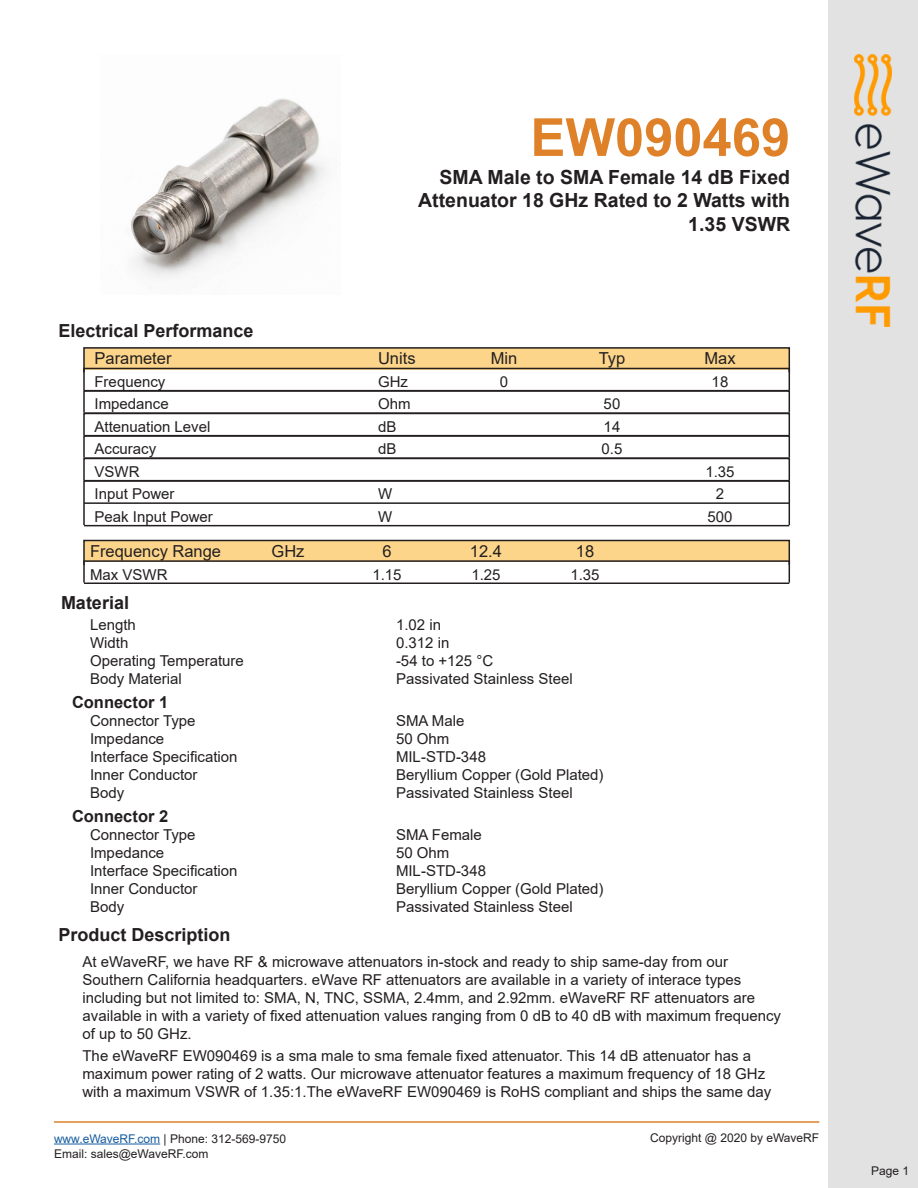
<style>
.page{position:relative;width:918px;height:1188px;background:#fff}
.page>*{position:absolute;margin:0;border:0;box-sizing:border-box;transform-origin:0 0}
.Part_Number{font:700 52.5px "Arial";color:#df8129}
.Part_Description{font:700 19.5px/23.4px "Arial";color:#231f20;text-align:right}
.Body_Section_Header{font:700 18px "Arial";color:#231f20}
.Plot_Drawing_Heading{font:700 18px "Arial";color:#231f20}
.Body_electrical_5_co{font:16.5px "Arial";color:#231f20}
.Body_electrical_3_co{font:16.5px "Arial";color:#231f20}
.Body_Sub_Section_Hea{font:700 16.5px "Arial";color:#231f20}
.LongDescription{font:15px/18px "Arial";color:#231f20}
.Body_1_Column{font:15px "Arial";color:#231f20}
.Body_electrical_3_co-2{font:15px "Arial";color:#231f20}
.Body_electrical_5_co-2{font:15px "Arial";color:#231f20}
.t1{font:12px "Arial";color:#231f20}
.s1{color:#175d9e}
</style>
<div class="page">
<hr style="left:54px;top:1121px;width:765px;height:2px;background:#df8129">
<hr style="left:54px;top:1144px;width:106px;height:1px;background:#175d9e">
<div style="left:828px;top:0;width:90px;height:1188px;background:#e2e2e2"></div>
<img style="left:855px;top:54px;width:36px;height:274px">
<div style="left:84px;top:348px;width:705px;height:21px;background:#fcd58b"></div>
<div style="left:83px;top:347px;width:707px;height:26px;border:2px solid #231f20"></div>
<div style="left:83px;top:368px;width:707px;height:23px;border:2px solid #231f20"></div>
<div style="left:83px;top:390px;width:707px;height:23px;border:2px solid #231f20"></div>
<hr style="left:84px;top:412px;width:705px;height:2px;background:#231f20">
<div style="left:83px;top:413px;width:707px;height:23px;border:2px solid #231f20"></div>
<div style="left:83px;top:435px;width:707px;height:23px;border:2px solid #231f20"></div>
<hr style="left:84px;top:457px;width:705px;height:2px;background:#231f20">
<div style="left:83px;top:458px;width:707px;height:23px;border:2px solid #231f20"></div>
<div style="left:83px;top:480px;width:707px;height:46px;border:2px solid #231f20"></div>
<hr style="left:84px;top:502px;width:705px;height:2px;background:#231f20">
<hr style="left:84px;top:525px;width:705px;height:1px;background:#231f20">
<div style="left:84px;top:540px;width:705px;height:22px;background:#fcd58b"></div>
<div style="left:83px;top:540px;width:707px;height:26px;border:2px solid #231f20"></div>
<div style="left:83px;top:560px;width:707px;height:23px;border:2px solid #231f20"></div>
<hr style="left:84px;top:583px;width:705px;height:1px;background:#231f20">
<img style="left:131px;top:99px;width:196px;height:180px">
<p class="Part_Number" style="left:530px;top:100px;width:261px">EW090469</p>
<p class="Part_Description" style="left:418px;top:165px;width:373px">SMA Male to SMA Female 14 dB Fixed<br>Attenuator 18 GHz Rated to 2 Watts with<br>1.35 VSWR</p>
<p class="Body_Section_Header" style="left:58px;top:318px;width:197px">Electrical Performance</p>
<p class="Body_electrical_3_co" style="left:94px;top:347px;width:79px">Parameter</p>
<p class="Body_electrical_3_co" style="left:378px;top:347px;width:39px">Units</p>
<p class="Body_electrical_3_co" style="left:491px;top:347px;width:28px">Min</p>
<p class="Body_electrical_3_co" style="left:599px;top:347px;width:28px">Typ</p>
<p class="Body_electrical_3_co" style="left:704px;top:347px;width:33px">Max</p>
<p class="Body_electrical_3_co-2" style="left:94px;top:371px;width:72px">Frequency</p>
<p class="Body_electrical_3_co-2" style="left:378px;top:371px;width:31px">GHz</p>
<p class="Body_electrical_3_co-2" style="left:500px;top:371px;width:10px">0</p>
<p class="Body_electrical_3_co-2" style="left:712px;top:371px;width:18px">18</p>
<p class="Body_electrical_3_co-2" style="left:94px;top:394px;width:76px">Impedance</p>
<p class="Body_electrical_3_co-2" style="left:378px;top:394px;width:34px">Ohm</p>
<p class="Body_electrical_3_co-2" style="left:604px;top:394px;width:18px">50</p>
<p class="Body_electrical_3_co-2" style="left:94px;top:416px;width:117px">Attenuation Level</p>
<p class="Body_electrical_3_co-2" style="left:378px;top:416px;width:20px">dB</p>
<p class="Body_electrical_3_co-2" style="left:604px;top:416px;width:18px">14</p>
<p class="Body_electrical_3_co-2" style="left:94px;top:439px;width:63px">Accuracy</p>
<p class="Body_electrical_3_co-2" style="left:378px;top:439px;width:20px">dB</p>
<p class="Body_electrical_3_co-2" style="left:602px;top:439px;width:22px">0.5</p>
<p class="Body_electrical_3_co-2" style="left:94px;top:461px;width:46px">VSWR</p>
<p class="Body_electrical_3_co-2" style="left:705px;top:461px;width:31px">1.35</p>
<p class="Body_electrical_3_co-2" style="left:94px;top:484px;width:82px">Input Power</p>
<p class="Body_electrical_3_co-2" style="left:378px;top:484px;width:16px">W</p>
<p class="Body_electrical_3_co-2" style="left:716px;top:484px;width:10px">2</p>
<p class="Body_electrical_3_co-2" style="left:94px;top:506px;width:120px">Peak Input Power</p>
<p class="Body_electrical_3_co-2" style="left:378px;top:506px;width:16px">W</p>
<p class="Body_electrical_3_co-2" style="left:707px;top:506px;width:27px">500</p>
<p class="Body_electrical_5_co" style="left:90px;top:540px;width:133px">Frequency Range</p>
<p class="Body_electrical_5_co" style="left:272px;top:540px;width:34px">GHz</p>
<p class="Body_electrical_5_co" style="left:382px;top:540px;width:11px">6</p>
<p class="Body_electrical_5_co" style="left:470px;top:540px;width:34px">12.4</p>
<p class="Body_electrical_5_co" style="left:576px;top:540px;width:20px">18</p>
<p class="Body_electrical_5_co-2" style="left:90px;top:564px;width:79px">Max VSWR</p>
<p class="Body_electrical_5_co-2" style="left:372px;top:564px;width:31px">1.15</p>
<p class="Body_electrical_5_co-2" style="left:471px;top:564px;width:31px">1.25</p>
<p class="Body_electrical_5_co-2" style="left:570px;top:564px;width:31px">1.35</p>
<p class="Body_Section_Header" style="left:61px;top:590px;width:70px">Material</p>
<p class="Body_1_Column" style="left:90px;top:614px;width:47px">Length</p>
<p class="Body_1_Column" style="left:396px;top:614px;width:47px">1.02 in</p>
<p class="Body_1_Column" style="left:90px;top:632px;width:40px">Width</p>
<p class="Body_1_Column" style="left:396px;top:632px;width:55px">0.312 in</p>
<p class="Body_1_Column" style="left:90px;top:650px;width:155px">Operating Temperature</p>
<p class="Body_1_Column" style="left:396px;top:650px;width:99px">-54 to +125 °C</p>
<p class="Body_1_Column" style="left:90px;top:668px;width:93px">Body Material</p>
<p class="Body_1_Column" style="left:396px;top:668px;width:178px">Passivated Stainless Steel</p>
<p class="Body_Sub_Section_Hea" style="left:72px;top:690px;width:98px">Connector 1</p>
<p class="Body_1_Column" style="left:90px;top:710px;width:107px">Connector Type</p>
<p class="Body_1_Column" style="left:396px;top:710px;width:70px">SMA Male</p>
<p class="Body_1_Column" style="left:90px;top:728px;width:76px">Impedance</p>
<p class="Body_1_Column" style="left:396px;top:728px;width:55px">50 Ohm</p>
<p class="Body_1_Column" style="left:90px;top:746px;width:149px">Interface Specification</p>
<p class="Body_1_Column" style="left:396px;top:746px;width:92px">MIL-STD-348</p>
<p class="Body_1_Column" style="left:90px;top:764px;width:109px">Inner Conductor</p>
<p class="Body_1_Column" style="left:396px;top:764px;width:209px">Beryllium Copper (Gold Plated)</p>
<p class="Body_1_Column" style="left:90px;top:782px;width:36px">Body</p>
<p class="Body_1_Column" style="left:396px;top:782px;width:178px">Passivated Stainless Steel</p>
<p class="Body_Sub_Section_Hea" style="left:72px;top:805px;width:98px">Connector 2</p>
<p class="Body_1_Column" style="left:90px;top:825px;width:107px">Connector Type</p>
<p class="Body_1_Column" style="left:396px;top:825px;width:87px">SMA Female</p>
<p class="Body_1_Column" style="left:90px;top:843px;width:76px">Impedance</p>
<p class="Body_1_Column" style="left:396px;top:843px;width:55px">50 Ohm</p>
<p class="Body_1_Column" style="left:90px;top:861px;width:149px">Interface Specification</p>
<p class="Body_1_Column" style="left:396px;top:861px;width:92px">MIL-STD-348</p>
<p class="Body_1_Column" style="left:90px;top:879px;width:109px">Inner Conductor</p>
<p class="Body_1_Column" style="left:396px;top:879px;width:209px">Beryllium Copper (Gold Plated)</p>
<p class="Body_1_Column" style="left:90px;top:897px;width:36px">Body</p>
<p class="Body_1_Column" style="left:396px;top:897px;width:178px">Passivated Stainless Steel</p>
<p class="Plot_Drawing_Heading" style="left:58px;top:922px;width:174px">Product Description</p>
<p class="LongDescription" style="left:82px;top:952px;width:700px">At eWaveRF, we have RF &amp; microwave attenuators in-stock and ready to ship same-day from our Southern California headquarters. eWave RF attenuators are available in a variety of interace types including but not limited to: SMA, N, TNC, SSMA, 2.4mm, and 2.92mm. eWaveRF RF attenuators are available in with a variety of fixed attenuation values ranging from 0 dB to 40 dB with maximum frequency of up to 50 GHz.</p>
<p class="LongDescription" style="left:82px;top:1047px;width:690px">The eWaveRF EW090469 is a sma male to sma female fixed attenuator. This 14 dB attenuator has a maximum power rating of 2 watts. Our microwave attenuator features a maximum frequency of 18 GHz with a maximum VSWR of 1.35:1.The eWaveRF EW090469 is RoHS compliant and ships the same day</p>
<p class="t1" style="left:54px;top:1130px;width:234px"><span class="s1">www.eWaveRF.com</span> | Phone: 312-569-9750</p>
<p class="t1" style="left:650px;top:1130px;width:171px">Copyright @ 2020 by eWaveRF</p>
<p class="t1" style="left:54px;top:1145px;width:156px">Email: sales@eWaveRF.com</p>
<p class="t1" style="left:871px;top:1163px;width:40px">Page 1</p>
</div>
